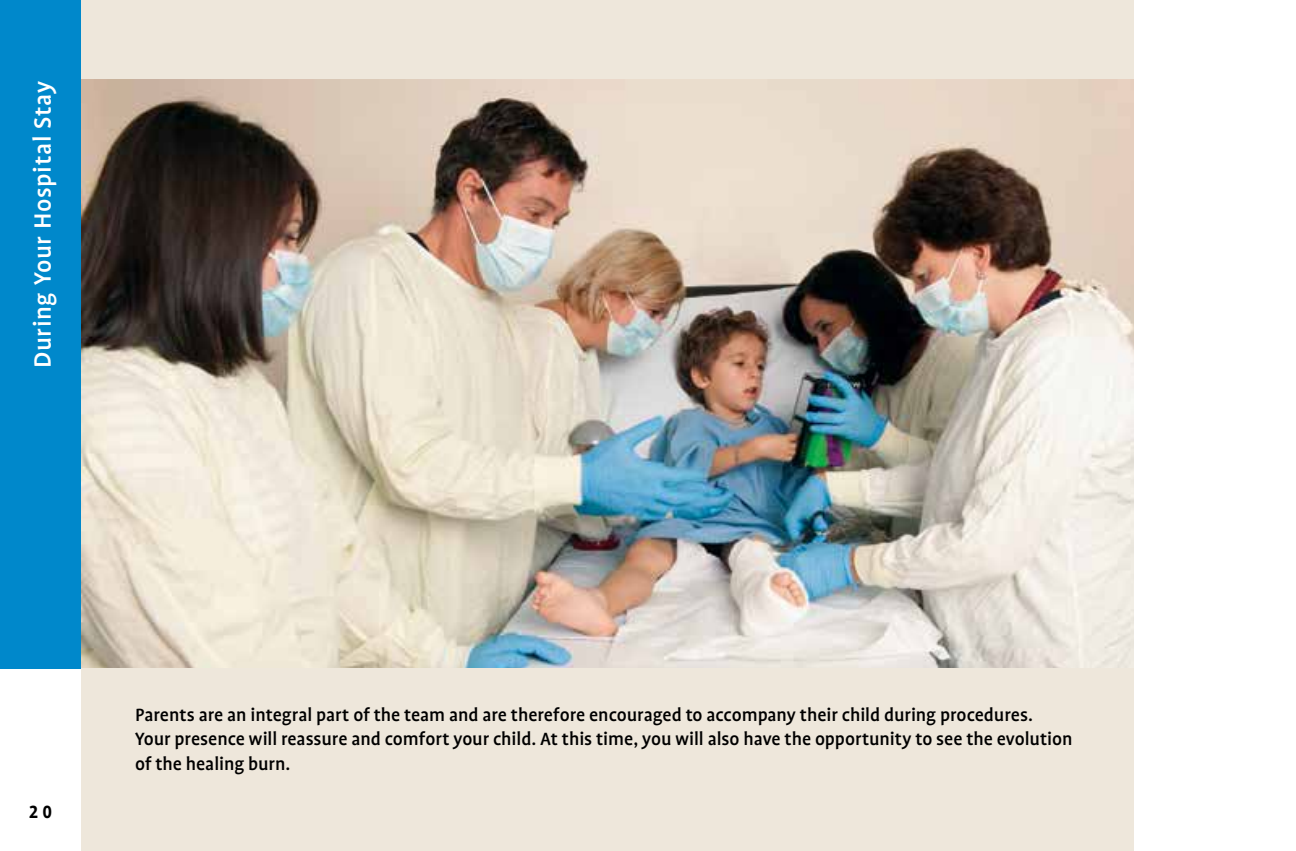
<style>
.page{position:relative;width:1296px;height:851px;background:#fff}
.page>*{position:absolute;margin:0;border:0;box-sizing:border-box;transform-origin:0 0}
.t1{font:500 27px "Profile";letter-spacing:.02em;color:#fff}
.t2{font:500 20.25px/24.3px "Profile";letter-spacing:-.005em;color:#000}
.t3{font:700 20.25px "Profile NO";color:#000}
</style>
<div class="page">
<div style="left:0;top:0;width:81px;height:668px;background:#0088cb"></div>
<div style="left:81px;top:0;width:1053px;height:850px;background:#eee7db"></div>
<img style="left:81px;top:80px;width:1053px;height:587px">
<h1 class="t1" style="left:29px;top:368px;width:289px;rotate:-90deg">During Your Hospital Stay</h1>
<p class="t3" style="left:29px;top:802px;width:25px">20</p>
<p class="t2" style="left:135px;top:702px;width:939px">Parents are an integral part of the team and are therefore encouraged to accompany their child during procedures.<br>Your presence will reassure and comfort your child. At this time, you will also have the opportunity to see the evolution of the healing burn.</p>
</div>
